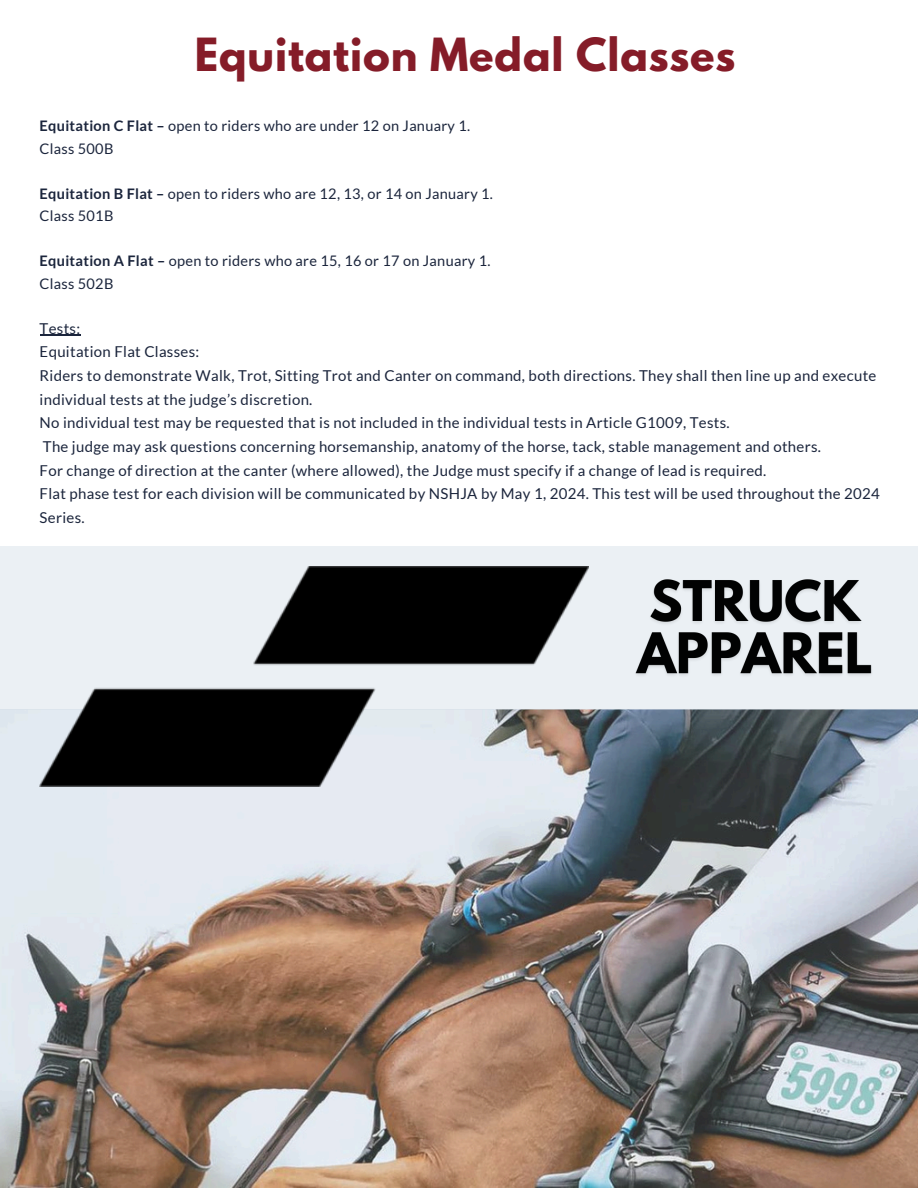
<style>
.page{position:relative;width:918px;height:1188px;background:#fff}
.page>*{position:absolute;margin:0;border:0;box-sizing:border-box;transform-origin:0 0}
.t1{font:700 40.5px "League Spartan";letter-spacing:.02em;color:#851c28}
.t2{font:15px/23.7px "Lato";letter-spacing:.02em;color:#1b253c}
.t3{font:14.55px "Lato";letter-spacing:.02em;color:#1b253c}
.s1{font-weight:700}
</style>
<div class="page">
<hr style="left:40px;top:335px;width:41px;height:1px;background:#1b253c">
<img style="left:0;top:709px;width:917px;height:478px">
<div style="left:0;top:546px;width:918px;height:163px;background:#ebf0f4"></div>
<img style="left:635px;top:579px;width:237px;height:96px">
<img style="left:39px;top:566px;width:549px;height:221px">
<h2 class="t1" style="left:195px;top:34px;width:542px">Equitation Medal Classes</h2>
<p class="t3" style="left:40px;top:117px;width:432px"><span class="s1">Equitation C Flat –</span> open to riders who are under 12 on January 1.</p>
<p class="t3" style="left:40px;top:139px;width:75px">Class 500B</p>
<p class="t3" style="left:40px;top:184px;width:455px"><span class="s1">Equitation B Flat –</span> open to riders who are 12, 13, or 14 on January 1.</p>
<p class="t3" style="left:40px;top:207px;width:75px">Class 501B</p>
<p class="t3" style="left:40px;top:252px;width:452px"><span class="s1">Equitation A Flat –</span> open to riders who are 15, 16 or 17 on January 1.</p>
<p class="t3" style="left:40px;top:274px;width:75px">Class 502B</p>
<p class="t2" style="left:40px;top:316px;width:42px">Tests:</p>
<p class="t2" style="left:40px;top:340px;width:161px">Equitation Flat Classes:</p>
<p class="t2" style="left:40px;top:363px;width:838px">Riders to demonstrate Walk, Trot, Sitting Trot and Canter on command, both directions. They shall then line up and execute individual tests at the judge’s discretion.</p>
<p class="t2" style="left:40px;top:411px;width:692px">No individual test may be requested that is not included in the individual tests in Article G1009, Tests.</p>
<p class="t2" style="left:43px;top:434px;width:780px">The judge may ask questions concerning horsemanship, anatomy of the horse, tack, stable management and others.</p>
<p class="t2" style="left:40px;top:458px;width:728px">For change of direction at the canter (where allowed), the Judge must specify if a change of lead is required.</p>
<p class="t2" style="left:40px;top:481px;width:842px">Flat phase test for each division will be communicated by NSHJA by May 1, 2024. This test will be used throughout the 2024<br>Series.</p>
</div>
